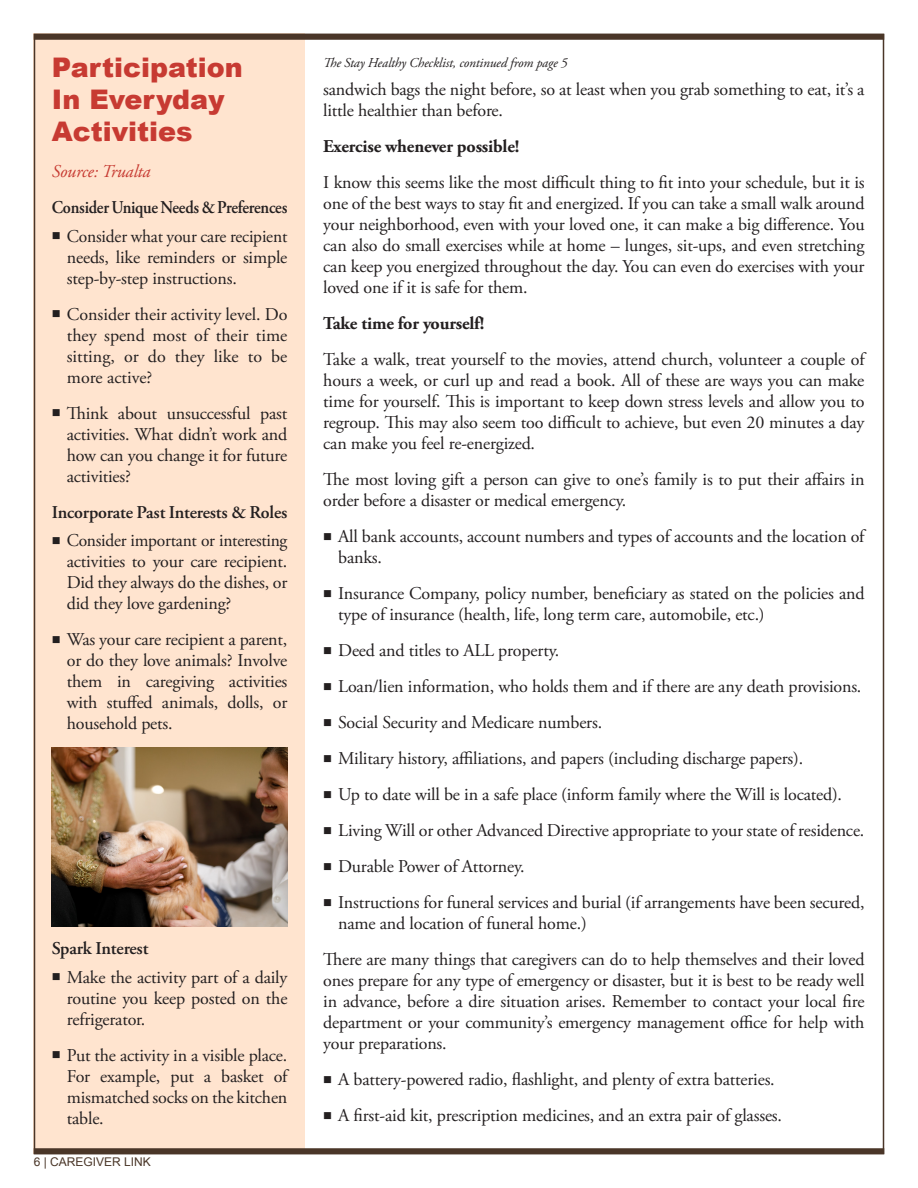
<style>
.page{position:relative;width:918px;height:1188px;background:#fff}
.page>*{position:absolute;margin:0;border:0;box-sizing:border-box;transform-origin:0 0}
.Article_Heading{font:900 27px/32.4px "Arial";color:#c73a32}
.Article_Body_Copy{font:18px/21px "Adobe Garamond Pro";letter-spacing:-.01em;color:#231f20;text-align:justify}
.Article_Body_Copy-2{font:700 18px "Adobe Garamond Pro";letter-spacing:-.01em;color:#231f20}
.Article_Body_Copy-3{font:600 18px "Adobe Garamond Pro";letter-spacing:-.015em;color:#231f20}
.Article_Body_Copy-4{font:600 18px "Adobe Garamond Pro";letter-spacing:-.015em;color:#231f20;scale:.91 1}
.Article_By_Line{font:italic 18px "Adobe Garamond Pro";letter-spacing:-.01em;color:#c73a32}
.Article_Body_Copy-5{font:italic 13.5px "Adobe Garamond Pro";letter-spacing:-.01em;color:#231f20}
.t1{font:12px "Arial";color:#4a3628}
</style>
<div class="page">
<div style="left:34px;top:34px;width:271px;height:1120px;background:#ffe4cf"></div>
<div style="left:34px;top:34px;width:850px;height:6px;background:#4a3628"></div>
<div style="left:34px;top:1148px;width:850px;height:6px;background:#4a3628"></div>
<img style="left:52px;top:747px;width:235px;height:179px">
<p class="Article_Heading" style="left:52px;top:50px;width:192px">Participation<br>In Everyday<br>Activities</p>
<p class="Article_By_Line" style="left:52px;top:161px;width:100px">Source: Trualta</p>
<p class="Article_Body_Copy-4" style="left:52px;top:197px;width:260px">Consider Unique Needs &amp; Preferences</p>
<p class="Article_Body_Copy" style="left:67px;top:226px;width:222px;text-indent:-15px">■ Consider what your care recipient needs, like reminders or simple step-by-step instructions.</p>
<p class="Article_Body_Copy" style="left:67px;top:304px;width:222px;text-indent:-15px">■ Consider their activity level. Do they spend most of their time sitting, or do they like to be more active?</p>
<p class="Article_Body_Copy" style="left:67px;top:403px;width:222px;text-indent:-15px">■ Think about unsuccessful past activities. What didn’t work and how can you change it for future activities?</p>
<p class="Article_Body_Copy-3" style="left:52px;top:502px;width:237px">Incorporate Past Interests &amp; Roles</p>
<p class="Article_Body_Copy" style="left:67px;top:531px;width:222px;text-indent:-15px">■ Consider important or interesting activities to your care recipient.<br>Did they always do the dishes, or did they love gardening?</p>
<p class="Article_Body_Copy" style="left:67px;top:630px;width:222px;text-indent:-15px">■ Was your care recipient a parent, or do they love animals? Involve them in caregiving activities with stuffed animals, dolls, or household pets.</p>
<p class="Article_Body_Copy-3" style="left:52px;top:938px;width:98px">Spark Interest</p>
<p class="Article_Body_Copy" style="left:67px;top:967px;width:222px;text-indent:-15px">■ Make the activity part of a daily routine you keep posted on the refrigerator.</p>
<p class="Article_Body_Copy" style="left:67px;top:1045px;width:222px;text-indent:-15px">■ Put the activity in a visible place.<br>For example, put a basket of mismatched socks on the kitchen table.</p>
<p class="t1" style="left:34px;top:1154px;width:119px">6 | CAREGIVER LINK</p>
<p class="Article_Body_Copy-5" style="left:323px;top:55px;width:246px">The Stay Healthy Checklist, continued from page 5</p>
<p class="Article_Body_Copy" style="left:323px;top:80px;width:543px">sandwich bags the night before, so at least when you grab something to eat, it’s a little healthier than before.</p>
<p class="Article_Body_Copy-2" style="left:323px;top:136px;width:198px">Exercise whenever possible!</p>
<p class="Article_Body_Copy" style="left:323px;top:173px;width:543px">I know this seems like the most difficult thing to fit into your schedule, but it is one of the best ways to stay fit and energized. If you can take a small walk around your neighborhood, even with your loved one, it can make a big difference. You can also do small exercises while at home – lunges, sit-ups, and even stretching can keep you energized throughout the day. You can even do exercises with your loved one if it is safe for them.</p>
<p class="Article_Body_Copy-2" style="left:323px;top:313px;width:163px">Take time for yourself!</p>
<p class="Article_Body_Copy" style="left:323px;top:350px;width:543px">Take a walk, treat yourself to the movies, attend church, volunteer a couple of hours a week, or curl up and read a book. All of these are ways you can make time for yourself. This is important to keep down stress levels and allow you to regroup. This may also seem too difficult to achieve, but even 20 minutes a day can make you feel re-energized.</p>
<p class="Article_Body_Copy" style="left:323px;top:470px;width:543px">The most loving gift a person can give to one’s family is to put their affairs in order before a disaster or medical emergency.</p>
<p class="Article_Body_Copy" style="left:338px;top:527px;width:528px;text-indent:-15px">■ All bank accounts, account numbers and types of accounts and the location of banks.</p>
<p class="Article_Body_Copy" style="left:338px;top:584px;width:528px;text-indent:-15px">■ Insurance Company, policy number, beneficiary as stated on the policies and type of insurance (health, life, long term care, automobile, etc.)</p>
<p class="Article_Body_Copy" style="left:323px;top:641px;width:238px">■ Deed and titles to ALL property.</p>
<p class="Article_Body_Copy" style="left:323px;top:677px;width:540px">■ Loan/lien information, who holds them and if there are any death provisions.</p>
<p class="Article_Body_Copy" style="left:323px;top:713px;width:280px">■ Social Security and Medicare numbers.</p>
<p class="Article_Body_Copy" style="left:323px;top:749px;width:482px">■ Military history, affiliations, and papers (including discharge papers).</p>
<p class="Article_Body_Copy" style="left:323px;top:785px;width:520px">■ Up to date will be in a safe place (inform family where the Will is located).</p>
<p class="Article_Body_Copy" style="left:323px;top:821px;width:543px">■ Living Will or other Advanced Directive appropriate to your state of residence.</p>
<p class="Article_Body_Copy" style="left:323px;top:857px;width:203px">■ Durable Power of Attorney.</p>
<p class="Article_Body_Copy" style="left:338px;top:893px;width:528px;text-indent:-15px">■ Instructions for funeral services and burial (if arrangements have been secured, name and location of funeral home.)</p>
<p class="Article_Body_Copy" style="left:323px;top:950px;width:543px">There are many things that caregivers can do to help themselves and their loved ones prepare for any type of emergency or disaster, but it is best to be ready well in advance, before a dire situation arises. Remember to contact your local fire department or your community’s emergency management office for help with your preparations.</p>
<p class="Article_Body_Copy" style="left:323px;top:1070px;width:453px">■ A battery-powered radio, flashlight, and plenty of extra batteries.</p>
<p class="Article_Body_Copy" style="left:323px;top:1106px;width:460px">■ A first-aid kit, prescription medicines, and an extra pair of glasses.</p>
</div>
